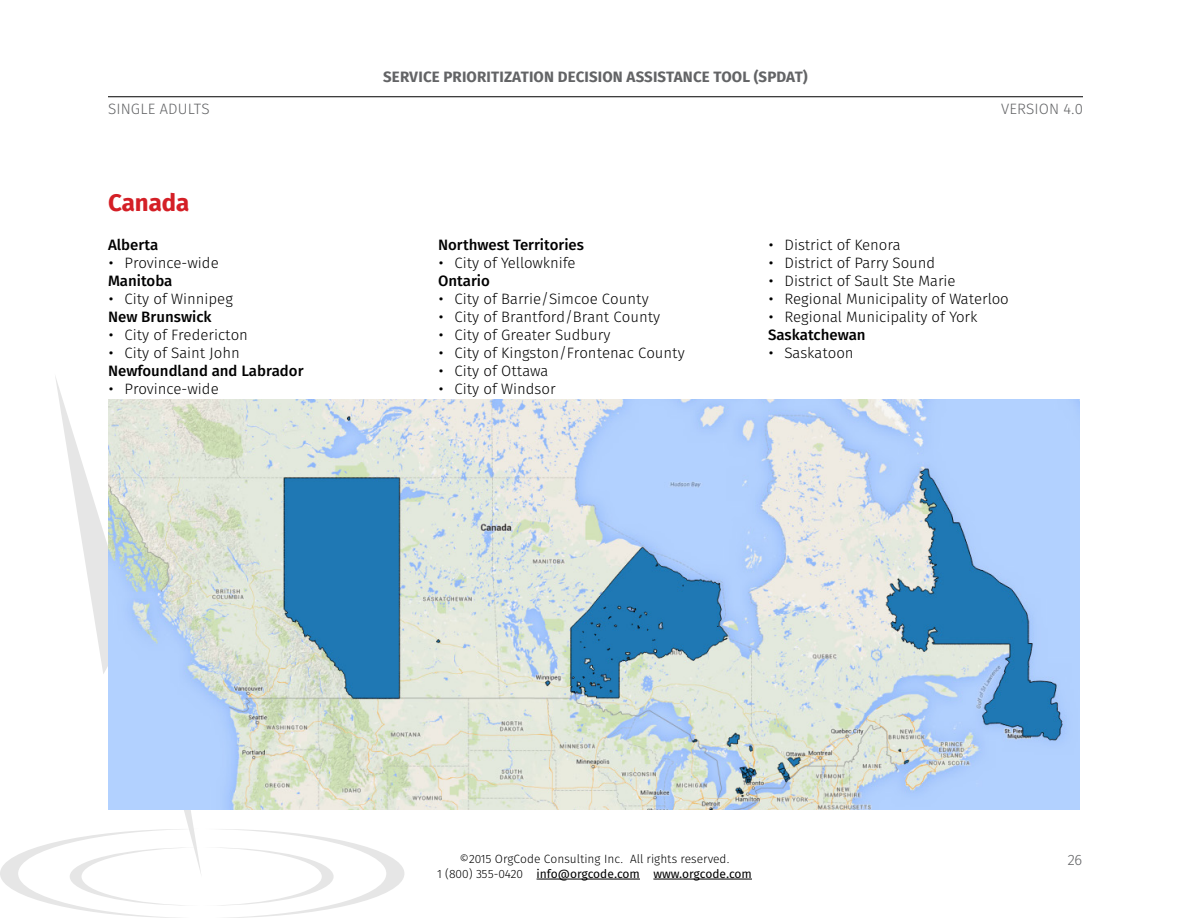
<style>
.page{position:relative;width:1188px;height:918px;background:#fff}
.page>*{position:absolute;margin:0;border:0;box-sizing:border-box;transform-origin:0 0}
.t1{font:700 24px "Fira Sans OT";color:#d41f26}
.t2{font:15px "Fira Sans OT Light";color:#000}
.t3{font:15px "Fira Sans OT Medium";color:#000}
.t4{font:700 15px "Fira Sans OT";letter-spacing:.01em;color:#636466}
.t5{font:15px "Fira Sans OT Light";letter-spacing:.01em;color:#636466}
.t6{font:12px "Fira Sans OT";color:#000}
.t7{font:12px "Fira Sans OT Light";color:#000}
.s1{font-family:"Fira Sans OT Light"}
</style>
<div class="page">
<hr style="left:108px;top:96px;width:975px;height:1px;background:#000">
<svg style="left:0;top:829px;width:404px;height:89px"></svg>
<svg style="left:55px;top:376px;width:147px;height:502px"></svg>
<hr style="left:537px;top:879px;width:103px;height:1px;background:#000">
<hr style="left:653px;top:879px;width:99px;height:1px;background:#000">
<img style="left:108px;top:399px;width:972px;height:411px">
<p class="t4" style="left:383px;top:67px;width:426px">SERVICE PRIORITIZATION DECISION ASSISTANCE TOOL (SPDAT)</p>
<p class="t5" style="left:108px;top:98px;width:103px">SINGLE ADULTS</p>
<p class="t5" style="left:1001px;top:98px;width:83px">VERSION 4.0</p>
<h1 class="t1" style="left:108px;top:186px;width:83px">Canada</h1>
<p class="t3" style="left:108px;top:234px;width:52px">Alberta</p>
<p class="t2" style="left:108px;top:252px;width:112px">• Province-wide</p>
<p class="t3" style="left:108px;top:270px;width:66px">Manitoba</p>
<p class="t2" style="left:108px;top:288px;width:126px">• City of Winnipeg</p>
<p class="t3" style="left:108px;top:306px;width:105px">New Brunswick</p>
<p class="t2" style="left:108px;top:324px;width:141px">• City of Fredericton</p>
<p class="t2" style="left:108px;top:342px;width:133px">• City of Saint John</p>
<p class="t3" style="left:108px;top:360px;width:197px">Newfoundland and Labrador</p>
<p class="t2" style="left:108px;top:378px;width:112px">• Province-wide</p>
<p class="t3" style="left:438px;top:234px;width:148px">Northwest Territories</p>
<p class="t2" style="left:438px;top:252px;width:139px">• City of Yellowknife</p>
<p class="t3" style="left:438px;top:270px;width:53px">Ontario</p>
<p class="t2" style="left:438px;top:288px;width:212px">• City of Barrie/Simcoe County</p>
<p class="t2" style="left:438px;top:306px;width:224px">• City of Brantford/Brant County</p>
<p class="t2" style="left:438px;top:324px;width:174px">• City of Greater Sudbury</p>
<p class="t2" style="left:438px;top:342px;width:248px">• City of Kingston/Frontenac County</p>
<p class="t2" style="left:438px;top:360px;width:112px">• City of Ottawa</p>
<p class="t2" style="left:438px;top:378px;width:119px">• City of Windsor</p>
<p class="t2" style="left:768px;top:234px;width:134px">• District of Kenora</p>
<p class="t2" style="left:768px;top:252px;width:169px">• District of Parry Sound</p>
<p class="t2" style="left:768px;top:270px;width:189px">• District of Sault Ste Marie</p>
<p class="t2" style="left:768px;top:288px;width:242px">• Regional Municipality of Waterloo</p>
<p class="t2" style="left:768px;top:306px;width:211px">• Regional Municipality of York</p>
<p class="t3" style="left:768px;top:324px;width:99px">Saskatchewan</p>
<p class="t2" style="left:768px;top:342px;width:87px">• Saskatoon</p>
<p class="t7" style="left:460px;top:851px;width:272px">©2015 OrgCode Consulting Inc. All rights reserved.</p>
<p class="t6" style="left:437px;top:865px;width:316px"><span class="s1">1 (800) 355-0420</span> info@orgcode.com www.orgcode.com</p>
<p class="t5" style="left:1068px;top:849px;width:16px">26</p>
</div>
